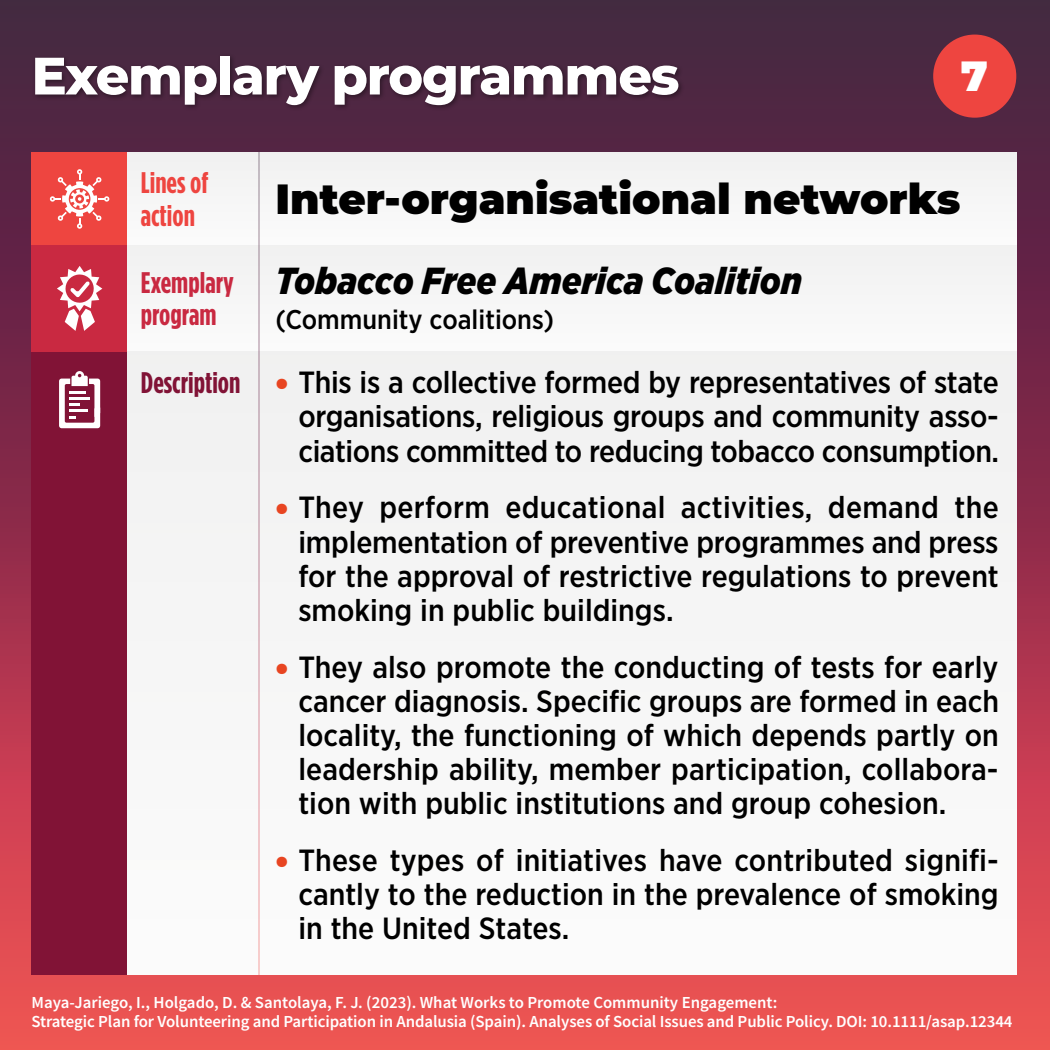
<style>
.page{position:relative;width:1050px;height:1050px;background:#fff}
.page>*{position:absolute;margin:0;border:0;box-sizing:border-box;transform-origin:0 0}
.t1{font:800 52.5px "Montserrat";letter-spacing:-.025em;color:#fff}
.t2{font:900 42px "Montserrat";color:#000}
.t3{font:900 42px "Montserrat";color:#fff}
.t4{font:italic 900 37.62px "Gotham Narrow";color:#000}
.t5{font:500 30.62px/34.1px "Gotham Narrow";color:#000;text-align:justify}
.t6{font:700 29.75px/32.4px "Gotham Condensed";color:#c92941}
.t7{font:700 29.75px/32.4px "Gotham Condensed";color:#ee4540}
.t8{font:700 29.75px "Gotham Condensed";color:#811336}
.t9{font:500 27.12px "Gotham Narrow";color:#000}
.t10{font:600 16.8px/19.2px "Source Sans Pro";letter-spacing:-.005em;color:#fff}
.s1{font-family:"Montserrat";font-weight:900;font-size:31.5px;color:#e84521}
</style>
<div class="page">
<div style="left:0;top:0;width:1050px;height:1050px;background:linear-gradient(to bottom,#3b1f44,#f4505b)"></div>
<div style="left:32px;top:153px;width:96px;height:92px;background:#ee4540"></div>
<div style="left:32px;top:245px;width:96px;height:107px;background:#c92941"></div>
<div style="left:32px;top:352px;width:96px;height:623px;background:#811336"></div>
<div style="left:128px;top:153px;width:130px;height:92px;background:#f6f6f6"></div>
<div style="left:128px;top:245px;width:130px;height:107px;background:#f6f6f6"></div>
<div style="left:128px;top:352px;width:130px;height:623px;background:#f6f6f6"></div>
<div style="left:258px;top:153px;width:758px;height:92px;background:#f6f6f6"></div>
<div style="left:258px;top:245px;width:758px;height:107px;background:#f6f6f6"></div>
<div style="left:258px;top:352px;width:758px;height:623px;background:#f6f6f6"></div>
<div style="left:32px;top:53px;width:653px;height:58px;background:#000;opacity:.4"></div>
<svg style="left:258px;top:152px;width:2px;height:823px;background:#dabfc6"></svg>
<div style="left:933px;top:35px;width:83px;height:83px;background:#ee4540;border-radius:50%"></div>
<svg style="left:57px;top:266px;width:45px;height:65px"></svg>
<svg style="left:50px;top:169px;width:59px;height:60px"></svg>
<svg style="left:59px;top:371px;width:41px;height:57px"></svg>
<h1 class="t1" style="left:32px;top:37px;width:650px">Exemplary programmes</h1>
<h2 class="t3" style="left:961px;top:44px;width:29px">7</h2>
<p class="t7" style="left:141px;top:166px;width:69px">Lines of action</p>
<p class="t6" style="left:141px;top:266px;width:95px">Exemplary program</p>
<p class="t8" style="left:141px;top:365px;width:101px">Description</p>
<h2 class="t2" style="left:276px;top:167px;width:686px">Inter-organisational networks</h2>
<p class="t4" style="left:276px;top:256px;width:528px">Tobacco Free America Coalition</p>
<p class="t9" style="left:276px;top:302px;width:280px">(Community coalitions)</p>
<p class="t5" style="left:298px;top:365px;width:702px;text-indent:-23px"><span class="s1">•</span> This is a collective formed by representatives of state organisations, religious groups and community asso&shy;ciations committed to reducing tobacco consumption.</p>
<p class="t5" style="left:298px;top:490px;width:702px;text-indent:-23px"><span class="s1">•</span> They perform educational activities, demand the implementation of preventive programmes and press for the approval of restrictive regulations to prevent smoking in public buildings.</p>
<p class="t5" style="left:298px;top:649px;width:702px;text-indent:-23px"><span class="s1">•</span> They also promote the conducting of tests for early cancer diagnosis. Specific groups are formed in each locality, the functioning of which depends partly on leadership ability, member participation, collabora&shy;tion with public institutions and group cohesion.</p>
<p class="t5" style="left:298px;top:843px;width:702px;text-indent:-23px"><span class="s1">•</span> These types of initiatives have contributed signifi&shy;cantly to the reduction in the prevalence of smoking in the United States.</p>
<p class="t10" style="left:32px;top:993px;width:983px">Maya-Jariego, I., Holgado, D. &amp; Santolaya, F. J. (2023). What Works to Promote Community Engagement:<br>Strategic Plan for Volunteering and Participation in Andalusia (Spain). Analyses of Social Issues and Public Policy. DOI: 10.1111/asap.12344</p>
</div>
